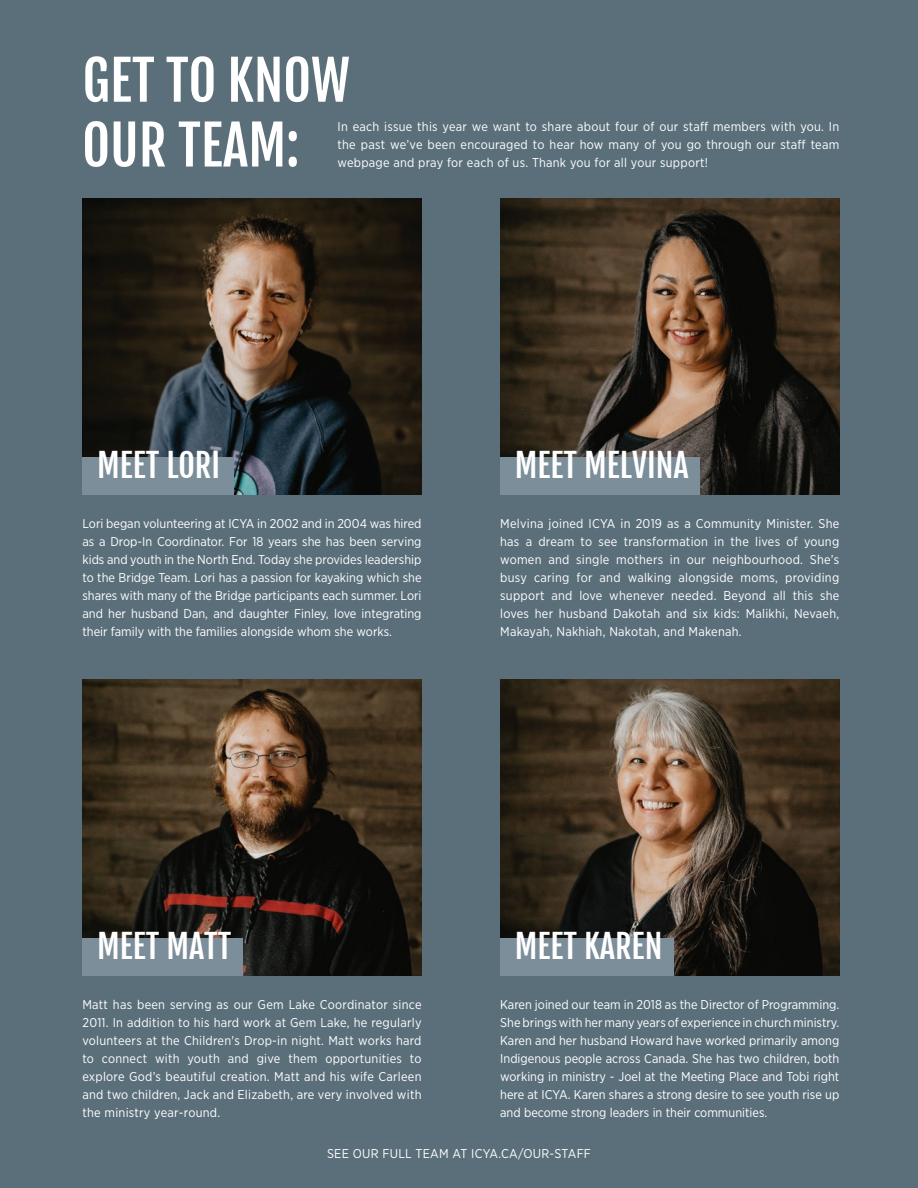
<style>
.page{position:relative;width:918px;height:1188px;background:#5b6f7b}
.page>*{position:absolute;margin:0;border:0;box-sizing:border-box;transform-origin:0 0}
.t1{font:54px/64.8px "Fjalla One";color:#fff}
.t2{font:32.25px "Fjalla One";color:#fff}
.t3{font:12.75px/18px "Gotham Narrow";letter-spacing:.02em;color:#fff;text-align:justify}
</style>
<div class="page">
<img style="left:82px;top:199px;width:340px;height:295px">
<img style="left:500px;top:199px;width:339px;height:295px">
<img style="left:82px;top:680px;width:340px;height:295px">
<img style="left:500px;top:680px;width:339px;height:295px">
<div style="left:82px;top:457px;width:152px;height:37px;background:#7c8e99"></div>
<div style="left:82px;top:938px;width:160px;height:37px;background:#7c8e99"></div>
<div style="left:500px;top:938px;width:174px;height:37px;background:#7c8e99"></div>
<div style="left:500px;top:457px;width:199px;height:37px;background:#7c8e99"></div>
<h1 class="t1" style="left:82px;top:48px;width:269px">GET TO KNOW<br>OUR TEAM:</h1>
<p class="t3" style="left:338px;top:117px;width:503px">In each issue this year we want to share about four of our staff members with you. In the past we’ve been encouraged to hear how many of you go through our staff team webpage and pray for each of us. Thank you for all your support!</p>
<h2 class="t2" style="left:97px;top:446px;width:125px">MEET LORI</h2>
<h2 class="t2" style="left:515px;top:446px;width:175px">MEET MELVINA</h2>
<p class="t3" style="left:82px;top:514px;width:341px">Lori began volunteering at ICYA in 2002 and in 2004 was hired as a Drop-In Coordinator. For 18 years she has been serving kids and youth in the North End. Today she provides leadership to the Bridge Team. Lori has a passion for kayaking which she shares with many of the Bridge participants each summer. Lori and her husband Dan, and daughter Finley, love integrating their family with the families alongside whom she works.</p>
<p class="t3" style="left:500px;top:514px;width:341px">Melvina joined ICYA in 2019 as a Community Minister. She has a dream to see transformation in the lives of young women and single mothers in our neighbourhood. She’s busy caring for and walking alongside moms, providing support and love whenever needed. Beyond all this she loves her husband Dakotah and six kids: Malikhi, Nevaeh, Makayah, Nakhiah, Nakotah, and Makenah.</p>
<h2 class="t2" style="left:97px;top:927px;width:136px">MEET MATT</h2>
<h2 class="t2" style="left:515px;top:927px;width:149px">MEET KAREN</h2>
<p class="t3" style="left:82px;top:995px;width:341px">Matt has been serving as our Gem Lake Coordinator since 2011. In addition to his hard work at Gem Lake, he regularly volunteers at the Children's Drop-in night. Matt works hard to connect with youth and give them opportunities to explore God’s beautiful creation. Matt and his wife Carleen and two children, Jack and Elizabeth, are very involved with the ministry year-round.</p>
<p class="t3" style="left:500px;top:995px;width:341px">Karen joined our team in 2018 as the Director of Programming.<br>She brings with her many years of experience in church ministry.<br>Karen and her husband Howard have worked primarily among Indigenous people across Canada. She has two children, both working in ministry - Joel at the Meeting Place and Tobi right here at ICYA. Karen shares a strong desire to see youth rise up and become strong leaders in their communities.</p>
<p class="t3" style="left:327px;top:1145px;width:265px">SEE OUR FULL TEAM AT ICYA.CA/OUR-STAFF</p>
</div>
